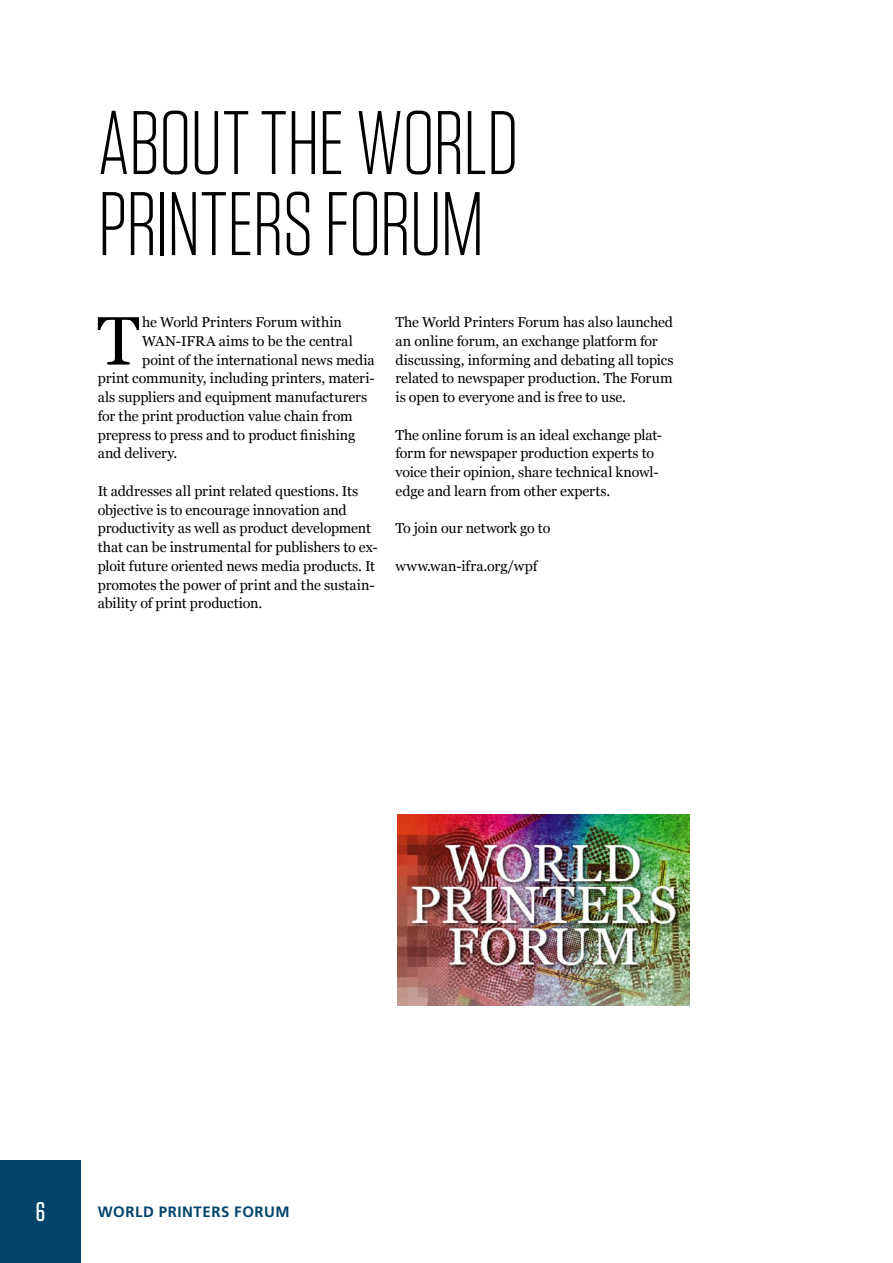
<style>
.page{position:relative;width:893px;height:1263px;background:#fff}
.page>*{position:absolute;margin:0;border:0;box-sizing:border-box;transform-origin:0 0}
.t1{font:300 90px/81px "Tungsten";letter-spacing:-.01em;color:#000}
.t2{font:68.4px "Georgia";color:#000}
.t3{font:500 27px "Tungsten";color:#fff}
.t4{font:700 15px "Frutiger LT Std";letter-spacing:.035em;color:#00446a}
.t5{font:14.25px/18.8px "Georgia";letter-spacing:-.005em;color:#000}
</style>
<div class="page">
<img style="left:397px;top:815px;width:292px;height:191px">
<div style="left:0;top:1161px;width:81px;height:102px;background:#00446a"></div>
<h1 class="t1" style="left:98px;top:104px;width:413px">ABOUT THE WORLD<br>PRINTERS</h1>
<h1 class="t1" style="left:324px;top:185px;width:162px">FORUM</h1>
<h2 class="t2" style="left:97px;top:302px;width:44px">T</h2>
<p class="t5" style="left:142px;top:313px;width:201px">he World Printers Forum within</p>
<p class="t5" style="left:142px;top:331px;width:212px">WAN-IFRA aims to be the central</p>
<p class="t5" style="left:142px;top:350px;width:234px">point of the international news media</p>
<p class="t5" style="left:98px;top:369px;width:278px">print community, including printers, materi-</p>
<p class="t5" style="left:98px;top:388px;width:271px">als suppliers and equipment manufacturers</p>
<p class="t5" style="left:98px;top:406px;width:256px">for the print production value chain from</p>
<p class="t5" style="left:98px;top:425px;width:259px">prepress to press and to product finishing</p>
<p class="t5" style="left:98px;top:444px;width:81px">and delivery.</p>
<p class="t5" style="left:98px;top:481px;width:281px">It addresses all print related questions. Its objective is to encourage innovation and productivity as well as product development that can be instrumental for publishers to ex&shy;ploit future oriented news media products. It promotes the power of print and the sustain&shy;ability of print production.</p>
<p class="t5" style="left:395px;top:313px;width:280px">The World Printers Forum has also launched an online forum, an exchange platform for discussing, informing and debating all topics related to newspaper production. The Forum is open to everyone and is free to use.</p>
<p class="t5" style="left:395px;top:425px;width:268px">The online forum is an ideal exchange plat&shy;form for newspaper production experts to voice their opinion, share technical knowl&shy;edge and learn from other experts.</p>
<p class="t5" style="left:395px;top:519px;width:156px">To join our network go to</p>
<p class="t5" style="left:395px;top:557px;width:143px">www.wan-ifra.org/wpf</p>
<h3 class="t3" style="left:36px;top:1198px;width:11px">6</h3>
<p class="t4" style="left:98px;top:1203px;width:193px">WORLD PRINTERS FORUM</p>
</div>
